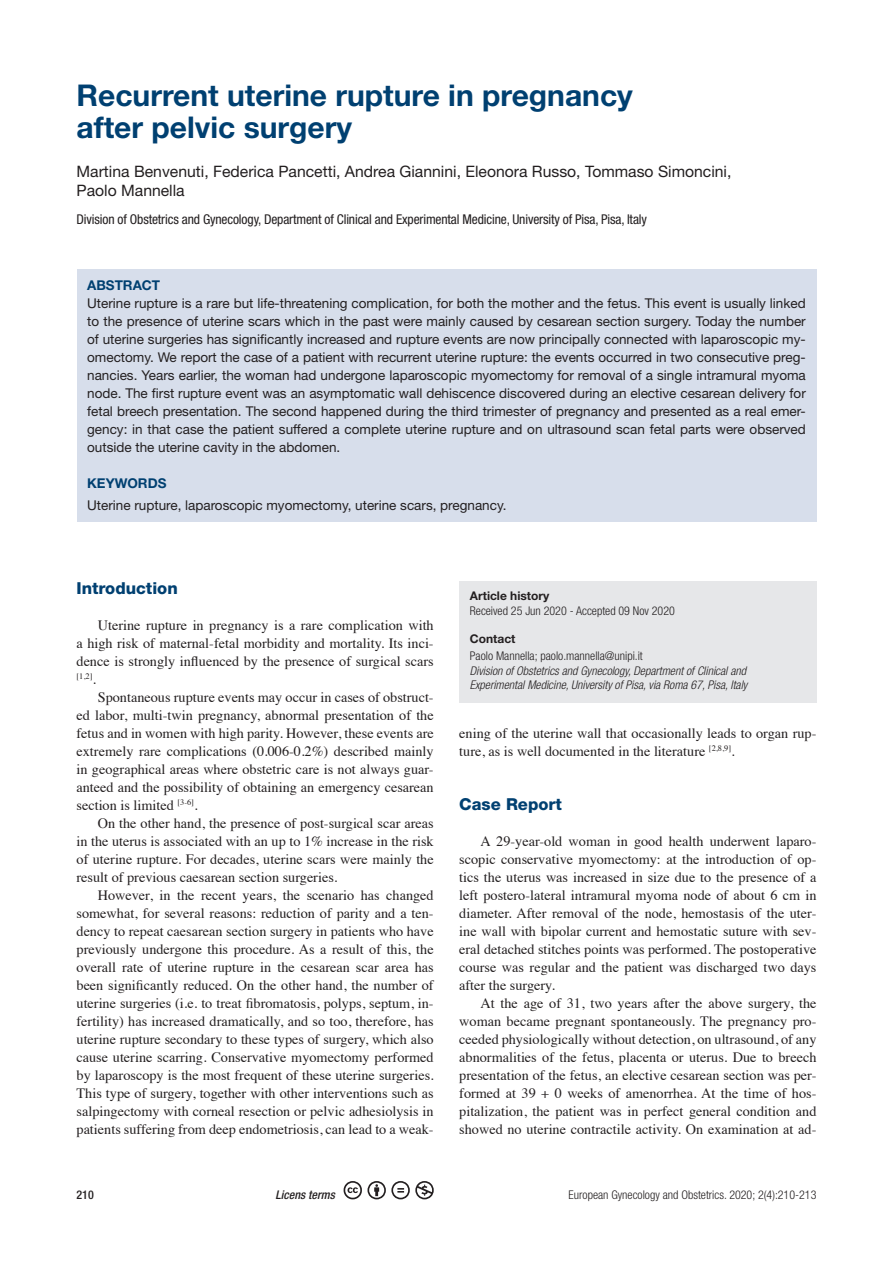
<style>
.page{position:relative;width:893px;height:1263px;background:#fff}
.page>*{position:absolute;margin:0;border:0;box-sizing:border-box;transform-origin:0 0}
.t1{font:700 30px/31.5px "Helvetica Neue LT Std";color:#004071}
.t2{font:800 16.5px "Helvetica Neue LT Std";color:#004071}
.t3{font:15.75px/18.9px "Helvetica Neue LT Std";color:#231f20}
.t4{font:14.25px/18px "Times";color:#231f20;text-align:justify}
.t5{font:13.5px/18px "Helvetica Neue LT Std";color:#231f20;text-align:justify}
.t6{font:condensed 13.5px "Helvetica Neue LT Std";letter-spacing:-.01em;color:#231f20}
.t7{font:700 13.5px "Helvetica Neue LT Std";color:#004071}
.t8{font:300 condensed 12px "Helvetica Neue LT Std";color:#231f20}
.t9{font:italic 300 condensed 12px/14.2px "Helvetica Neue LT Std";color:#231f20}
.t10{font:700 12px "Helvetica Neue LT Std";color:#231f20}
.t11{font:italic 500 condensed 12px "Helvetica Neue LT Std";color:#231f20}
.t12{font:500 condensed 12px "Helvetica Neue LT Std";color:#231f20}
.t13{font:8.25px "Times";color:#231f20}
.s1{font-size:14.25px}
</style>
<div class="page">
<div style="left:77px;top:269px;width:739px;height:253px;background:#d7deeb"></div>
<div style="left:459px;top:581px;width:357px;height:122px;background:#e6e7e9"></div>
<svg style="left:344px;top:1181px;width:90px;height:18px"></svg>
<p class="t1" style="left:77px;top:79px;width:558px">Recurrent uterine rupture in pregnancy after pelvic surgery</p>
<p class="t3" style="left:77px;top:162px;width:656px">Martina Benvenuti, Federica Pancetti, Andrea Giannini, Eleonora Russo, Tommaso Simoncini,<br>Paolo Mannella</p>
<p class="t6" style="left:77px;top:211px;width:572px">Division of Obstetrics and Gynecology, Department of Clinical and Experimental Medicine, University of Pisa, Pisa, Italy</p>
<p class="t7" style="left:87px;top:276px;width:75px">ABSTRACT</p>
<p class="t5" style="left:87px;top:294px;width:720px">Uterine rupture is a rare but life-threatening complication, for both the mother and the fetus. This event is usually linked to the presence of uterine scars which in the past were mainly caused by cesarean section surgery. Today the number of uterine surgeries has significantly increased and rupture events are now principally connected with laparoscopic my&shy;omectomy. We report the case of a patient with recurrent uterine rupture: the events occurred in two consecutive preg&shy;nancies. Years earlier, the woman had undergone laparoscopic myomectomy for removal of a single intramural myoma node. The first rupture event was an asymptomatic wall dehiscence discovered during an elective cesarean delivery for fetal breech presentation. The second happened during the third trimester of pregnancy and presented as a real emer&shy;gency: in that case the patient suffered a complete uterine rupture and on ultrasound scan fetal parts were observed outside the uterine cavity in the abdomen.</p>
<p class="t7" style="left:87px;top:474px;width:81px">KEYWORDS</p>
<p class="t5" style="left:87px;top:496px;width:421px">Uterine rupture, laparoscopic myomectomy, uterine scars, pregnancy.</p>
<p class="t2" style="left:77px;top:578px;width:103px">Introduction</p>
<p class="t4" style="left:77px;top:615px;width:359px;text-indent:21px">Uterine rupture in pregnancy is a rare complication with a high risk of maternal-fetal morbidity and mortality. Its inci&shy;dence is strongly influenced by the presence of surgical scars</p>
<p class="t13" style="left:77px;top:669px;width:21px">[1,2]<span class="s1">.</span></p>
<p class="t4" style="left:77px;top:687px;width:359px;text-indent:21px">Spontaneous rupture events may occur in cases of obstruct&shy;ed labor, multi-twin pregnancy, abnormal presentation of the fetus and in women with high parity. However, these events are extremely rare complications (0.006-0.2%) described mainly in geographical areas where obstetric care is not always guar&shy;anteed and the possibility of obtaining an emergency cesarean section is limited <sup>[3-6]</sup>.</p>
<p class="t4" style="left:77px;top:813px;width:359px;text-indent:21px">On the other hand, the presence of post-surgical scar areas in the uterus is associated with an up to 1% increase in the risk of uterine rupture. For decades, uterine scars were mainly the result of previous caesarean section surgeries.</p>
<p class="t4" style="left:77px;top:885px;width:359px;text-indent:21px">However, in the recent years, the scenario has changed somewhat, for several reasons: reduction of parity and a ten&shy;dency to repeat caesarean section surgery in patients who have previously undergone this procedure. As a result of this, the overall rate of uterine rupture in the cesarean scar area has been significantly reduced. On the other hand, the number of uterine surgeries (i.e. to treat fibromatosis, polyps, septum, in&shy;fertility) has increased dramatically, and so too, therefore, has uterine rupture secondary to these types of surgery, which also cause uterine scarring. Conservative myomectomy performed by laparoscopy is the most frequent of these uterine surgeries.<br>This type of surgery, together with other interventions such as salpingectomy with corneal resection or pelvic adhesiolysis in patients suffering from deep endometriosis, can lead to a weak-</p>
<p class="t10" style="left:470px;top:589px;width:81px">Article history</p>
<p class="t8" style="left:470px;top:603px;width:206px">Received 25 Jun 2020 - Accepted 09 Nov 2020</p>
<p class="t10" style="left:470px;top:631px;width:47px">Contact</p>
<p class="t8" style="left:470px;top:649px;width:174px">Paolo Mannella; paolo.mannella@unipi.it</p>
<p class="t9" style="left:470px;top:663px;width:279px">Division of Obstetrics and Gynecology, Department of Clinical and<br>Experimental Medicine, University of Pisa, via Roma 67, Pisa, Italy</p>
<p class="t4" style="left:459px;top:723px;width:359px">ening of the uterine wall that occasionally leads to organ rup&shy;ture, as is well documented in the literature <sup>[2,8,9]</sup>.</p>
<p class="t2" style="left:459px;top:794px;width:104px">Case Report</p>
<p class="t4" style="left:459px;top:831px;width:359px;text-indent:21px">A 29-year-old woman in good health underwent laparo&shy;scopic conservative myomectomy: at the introduction of op&shy;tics the uterus was increased in size due to the presence of a left postero-lateral intramural myoma node of about 6 cm in diameter. After removal of the node, hemostasis of the uter&shy;ine wall with bipolar current and hemostatic suture with sev&shy;eral detached stitches points was performed. The postoperative course was regular and the patient was discharged two days after the surgery.</p>
<p class="t4" style="left:459px;top:993px;width:359px;text-indent:21px">At the age of 31, two years after the above surgery, the woman became pregnant spontaneously. The pregnancy pro&shy;ceeded physiologically without detection, on ultrasound, of any abnormalities of the fetus, placenta or uterus. Due to breech presentation of the fetus, an elective cesarean section was per&shy;formed at 39 + 0 weeks of amenorrhea. At the time of hos&shy;pitalization, the patient was in perfect general condition and showed no uterine contractile activity. On examination at ad-</p>
<p class="t12" style="left:77px;top:1187px;width:19px">210</p>
<p class="t11" style="left:276px;top:1187px;width:61px">Licens terms</p>
<p class="t8" style="left:569px;top:1188px;width:249px">European Gynecology and Obstetrics. 2020; 2(4):210-213</p>
</div>
